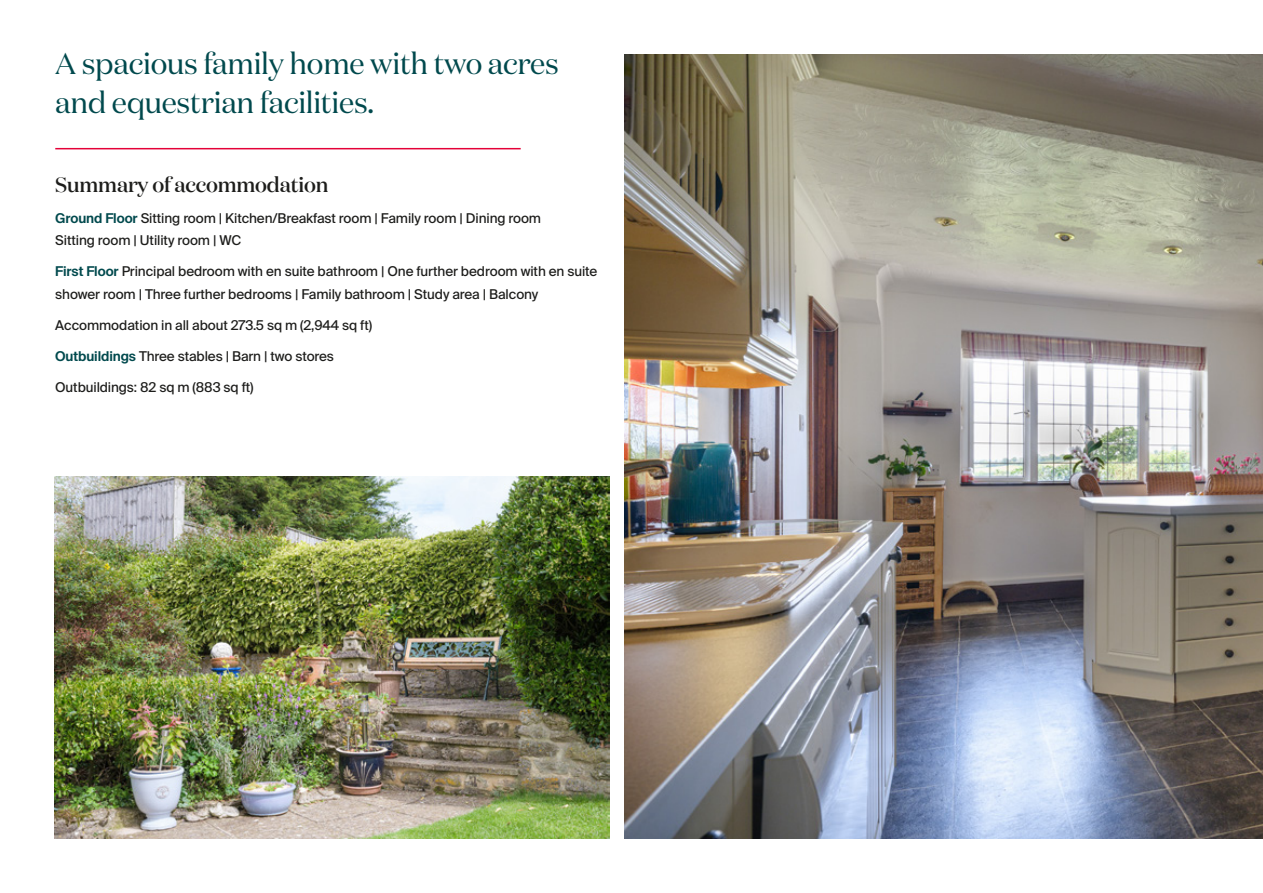
<style>
.page{position:relative;width:1263px;height:893px;background:#fff}
.page>*{position:absolute;margin:0;border:0;box-sizing:border-box;transform-origin:0 0}
.t1{font:30px/39px "Domaine Display";letter-spacing:-.01em;color:#00494d}
.t2{font:500 21px "Domaine Display";letter-spacing:-.01em;color:#1d1d1b}
.t3{font:13.5px/22.5px "Suisse Intl";letter-spacing:-.01em;color:#1d1d1b}
.s1{font-weight:600;color:#00494d}
</style>
<div class="page">
<img style="left:625px;top:54px;width:638px;height:785px">
<hr style="left:55px;top:148px;width:466px;height:1px;background:#e40138">
<img style="left:54px;top:476px;width:556px;height:363px">
<h1 class="t1" style="left:55px;top:44px;width:505px">A spacious family home with two acres and equestrian facilities.</h1>
<h2 class="t2" style="left:55px;top:169px;width:275px">Summary of accommodation</h2>
<p class="t3" style="left:55px;top:207px;width:487px"><span class="s1">Ground Floor</span> Sitting room | Kitchen/Breakfast room | Family room | Dining room<br>Sitting room | Utility room | WC</p>
<p class="t3" style="left:55px;top:260px;width:544px"><span class="s1">First Floor</span> Principal bedroom with en suite bathroom | One further bedroom with en suite shower room | Three further bedrooms | Family bathroom | Study area | Balcony</p>
<p class="t3" style="left:55px;top:314px;width:318px">Accommodation in all about 273.5 sq m (2,944 sq ft)</p>
<p class="t3" style="left:55px;top:345px;width:280px"><span class="s1">Outbuildings</span> Three stables | Barn | two stores</p>
<p class="t3" style="left:55px;top:376px;width:200px">Outbuildings: 82 sq m (883 sq ft)</p>
</div>
